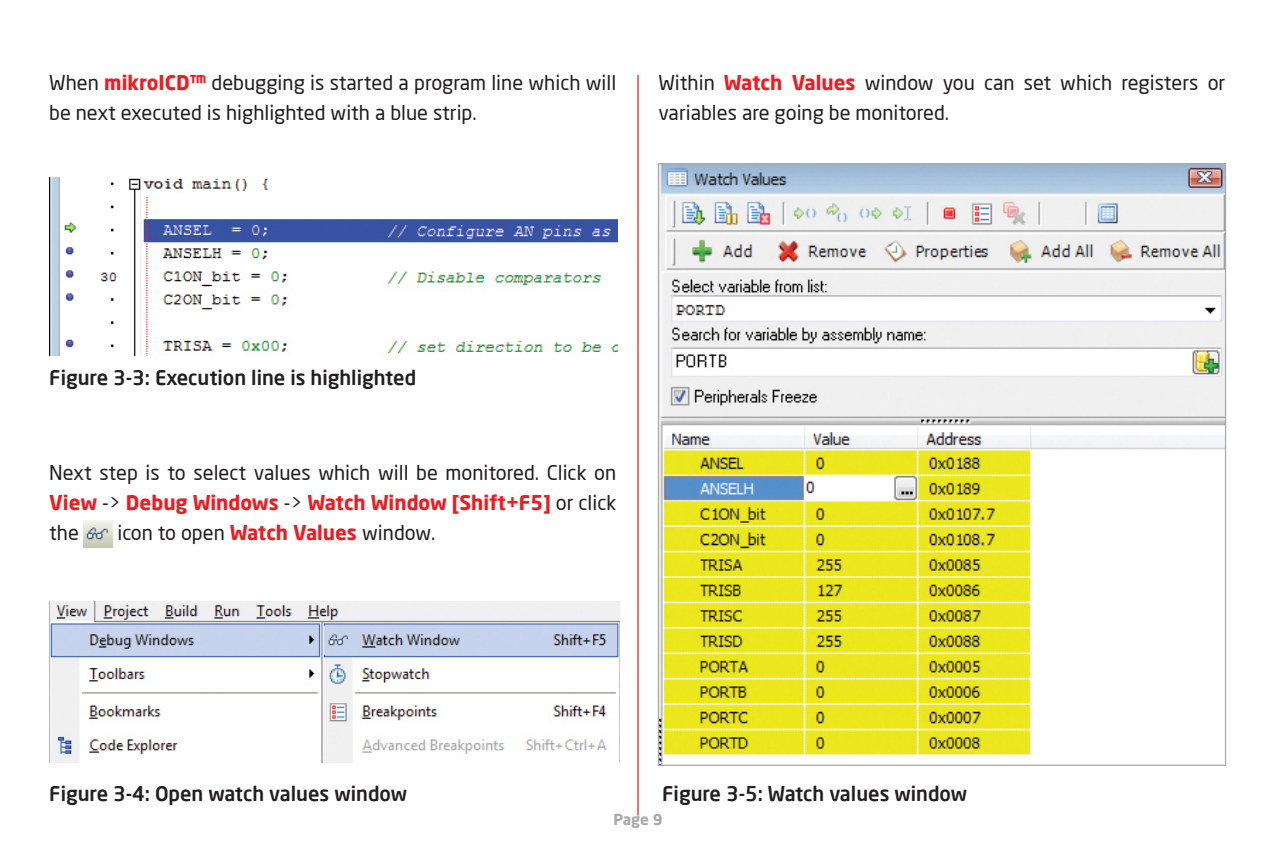
<style>
.page{position:relative;width:1276px;height:851px;background:#fff}
.page>*{position:absolute;margin:0;border:0;box-sizing:border-box;transform-origin:0 0}
.t1{font:20px/30px "Neo Sans Pro";color:#231f20}
.t2{font:500 20px "Neo Sans Pro";color:#231f20}
.t3{font:700 15px "Neo Sans Pro";color:#a7a9ac}
.s1{font-weight:700;color:#ed1c24}
</style>
<div class="page">
<img style="left:660px;top:165px;width:564px;height:598px">
<img style="left:84px;top:520px;width:29px;height:27px">
<img style="left:49px;top:601px;width:570px;height:161px">
<hr style="left:637px;top:75px;width:1px;height:740px;background:#ed1c24">
<img style="left:50px;top:177px;width:567px;height:179px">
<p class="t1" style="left:49px;top:67px;width:568px">When <span class="s1">mikroICD™</span> debugging is started a program line which will be next executed is highlighted with a blue strip.</p>
<p class="t1" style="left:658px;top:67px;width:568px">Within <span class="s1">Watch Values</span> window you can set which registers or variables are going be monitored.</p>
<p class="t2" style="left:49px;top:365px;width:369px">Figure 3-3: Execution line is highlighted</p>
<p class="t1" style="left:49px;top:457px;width:568px;text-align:justify">Next step is to select values which will be monitored. Click on <span class="s1">View</span> -&gt; <span class="s1">Debug Windows</span> -&gt; <span class="s1">Watch Window [Shift+F5]</span> or click the</p>
<p class="t1" style="left:118px;top:517px;width:319px">icon to open <span class="s1">Watch Values</span> window.</p>
<p class="t2" style="left:49px;top:781px;width:359px">Figure 3-4: Open watch values window</p>
<p class="t2" style="left:662px;top:781px;width:306px">Figure 3-5: Watch values window</p>
<p class="t3" style="left:613px;top:809px;width:51px">Page 9</p>
</div>
